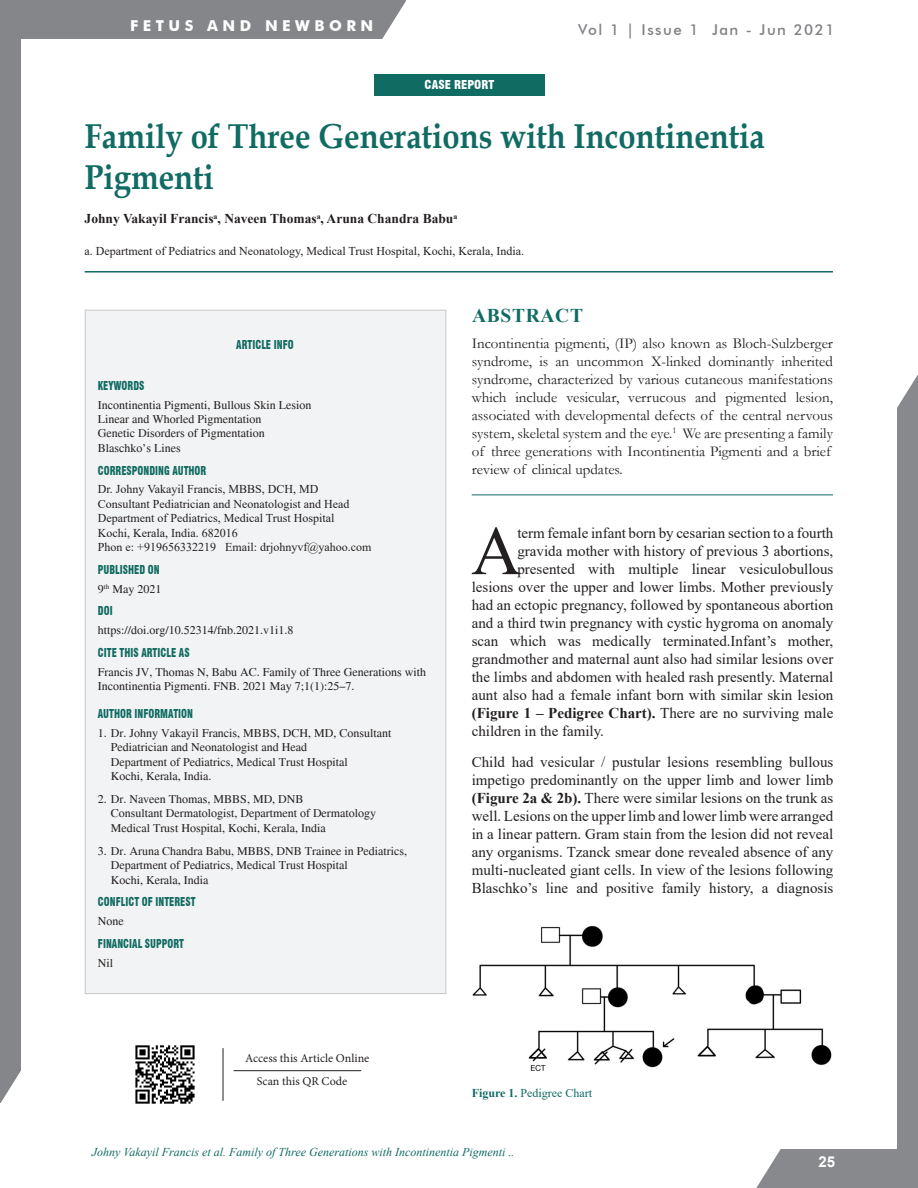
<style>
.page{position:relative;width:918px;height:1188px;background:#fff}
.page>*{position:absolute;margin:0;border:0;box-sizing:border-box;transform-origin:0 0}
.Para_1{font:69.3px "Times New Roman";color:#231f20}
.Main_Title_01{font:700 34.5px/41.4px "Book Antiqua";color:#106b63;scale:.9 1}
.Main_Title_01-2{font:700 19.5px "Times New Roman";letter-spacing:.035em;color:#106b63}
.Para_1-2{font:15px "Times New Roman";color:#231f20}
.Para_2{font:15px/18px "Times New Roman";color:#231f20;text-align:justify}
.Para_2-2{font:15px/18px "Garamond";color:#231f20}
.Para_1-3{font:700 15px "Times New Roman";color:#231f20}
.t1{font:500 15px "Futura BT";letter-spacing:.1em;color:#808285}
.t2{font:700 15px "Futura BT";letter-spacing:.3em;color:#fff}
.t3{font:700 15px "Arial";color:#fff}
.Main_Title_02{font:700 13.5px "Times New Roman";color:#231f20}
.Article_INFO{font:12px/14.4px "Times";color:#231f20}
.Article_INFO-2{font:12px/14.4px "Times New Roman";color:#231f20}
.Left_Tab{font:900 condensed 12px "Swiss 721 BT";color:#116b61;scale:.83 1}
.Main_title_03{font:12px "Times New Roman";color:#231f20}
.t4{font:italic 12px "Times New Roman";color:#106b63}
.t5{font:12px "Minion Pro";color:#231f20}
.Left_Tab-2{font:900 condensed 12px "Swiss 721 BT";color:#106b63;scale:.83 1}
.t6{font:12px "Times New Roman";color:#106b63}
.Article_INFO-3{font:900 condensed 12px "Swiss 721 BT";color:#fff}
.Para_2-3{font:12px "Times";color:#231f20}
.s1{font-weight:400}
.s2{font-weight:700}
</style>
<div class="page">
<div style="left:0;top:0;width:406px;height:1103px;background:#848689"></div>
<div style="left:755px;top:376px;width:163px;height:812px;background:#87898c"></div>
<div style="left:22px;top:39px;width:875px;height:1109px;background:#fff"></div>
<svg style="left:0;top:1070px;width:22px;height:33px"></svg>
<svg style="left:382px;top:1px;width:24px;height:38px"></svg>
<svg style="left:897px;top:375px;width:21px;height:33px"></svg>
<svg style="left:755px;top:1148px;width:27px;height:40px"></svg>
<hr style="left:85px;top:271px;width:748px;height:2px;background:#106b63">
<div style="left:374px;top:74px;width:171px;height:22px;background:#106b63"></div>
<div style="left:85px;top:310px;width:361px;height:684px;background:#f2f3f4;border:1px solid #c7c8ca"></div>
<img style="left:135px;top:1045px;width:60px;height:59px">
<hr style="left:234px;top:1070px;width:127px;height:1px;background:#231f20">
<hr style="left:223px;top:1048px;width:1px;height:53px;background:#231f20">
<hr style="left:472px;top:495px;width:361px;height:1px;background:#106b63">
<img style="left:472px;top:925px;width:360px;height:146px">
<p class="t2" style="left:130px;top:17px;width:245px">FETUS AND NEWBORN</p>
<p class="t1" style="left:578px;top:21px;width:258px">Vol 1 | Issue 1 Jan - Jun 2021</p>
<p class="Article_INFO-3" style="left:425px;top:77px;width:71px">CASE REPORT</p>
<p class="Main_Title_01" style="left:85px;top:115px;width:758px">Family of Three Generations with Incontinentia<br>Pigmenti</p>
<p class="Main_Title_02" style="left:85px;top:209px;width:374px">Johny Vakayil Francis<sup>a</sup>, Naveen Thomas<sup>a</sup>, Aruna Chandra Babu<sup>a</sup></p>
<p class="Main_title_03" style="left:85px;top:242px;width:441px">a. Department of Pediatrics and Neonatology, Medical Trust Hospital, Kochi, Kerala, India.</p>
<p class="Left_Tab" style="left:236px;top:337px;width:71px">ARTICLE INFO</p>
<p class="Left_Tab-2" style="left:98px;top:378px;width:58px">KEYWORDS</p>
<p class="Article_INFO" style="left:98px;top:398px;width:215px">Incontinentia Pigmenti, Bullous Skin Lesion Linear and Whorled Pigmentation<br>Genetic Disorders of Pigmentation Blaschko’s Lines</p>
<p class="Left_Tab" style="left:98px;top:463px;width:132px">CORRESPONDING AUTHOR</p>
<p class="Article_INFO-2" style="left:98px;top:482px;width:275px">Dr. Johny Vakayil Francis, MBBS, DCH, MD Consultant Pediatrician and Neonatologist and Head Department of Pediatrics, Medical Trust Hospital<br>Kochi, Kerala, India. 682016<br>Phon e: +919656332219 Email: drjohnyvf@yahoo.com</p>
<p class="Left_Tab" style="left:98px;top:562px;width:76px">PUBLISHED ON</p>
<p class="Article_INFO" style="left:98px;top:581px;width:65px">9<sup>th</sup> May 2021</p>
<p class="Left_Tab" style="left:98px;top:604px;width:19px">DOI</p>
<p class="Article_INFO" style="left:98px;top:623px;width:197px">https://doi.org/10.52314/fnb.2021.v1i1.8</p>
<p class="Left_Tab" style="left:98px;top:645px;width:112px">CITE THIS ARTICLE AS</p>
<p class="Article_INFO" style="left:98px;top:665px;width:330px">Francis JV, Thomas N, Babu AC. Family of Three Generations with<br>Incontinentia Pigmenti. FNB. 2021 May 7;1(1):25–7.</p>
<p class="Left_Tab-2" style="left:98px;top:707px;width:116px">AUTHOR INFORMATION</p>
<p class="Article_INFO" style="left:111px;top:726px;width:282px;text-indent:-13px">1. Dr. Johny Vakayil Francis, MBBS, DCH, MD, Consultant Pediatrician and Neonatologist and Head<br>Department of Pediatrics, Medical Trust Hospital<br>Kochi, Kerala, India.</p>
<p class="Article_INFO" style="left:111px;top:792px;width:267px;text-indent:-13px">2. Dr. Naveen Thomas, MBBS, MD, DNB<br>Consultant Dermatologist, Department of Dermatology<br>Medical Trust Hospital, Kochi, Kerala, India</p>
<p class="Article_INFO" style="left:111px;top:844px;width:298px;text-indent:-13px">3. Dr. Aruna Chandra Babu, MBBS, DNB Trainee in Pediatrics,<br>Department of Pediatrics, Medical Trust Hospital<br>Kochi, Kerala, India</p>
<p class="Left_Tab" style="left:98px;top:895px;width:119px">CONFLICT OF INTEREST</p>
<p class="Para_2-3" style="left:98px;top:914px;width:27px">None</p>
<p class="Left_Tab" style="left:98px;top:936px;width:105px">FINANCIAL SUPPORT</p>
<p class="Article_INFO" style="left:98px;top:956px;width:17px">Nil</p>
<p class="t5" style="left:245px;top:1050px;width:126px">Access this Article Online</p>
<p class="t5" style="left:257px;top:1073px;width:92px">Scan this QR Code</p>
<p class="Main_Title_01-2" style="left:472px;top:301px;width:112px">ABSTRACT</p>
<p class="Para_2-2" style="left:472px;top:334px;width:363px">Incontinentia pigmenti, (IP) also known as Bloch-Sulzberger syndrome, is an uncommon X-linked dominantly inherited syndrome, characterized by various cutaneous manifestations which include vesicular, verrucous and pigmented lesion, associated with developmental defects of the central nervous system, skeletal system and the eye.<sup>1</sup> We are presenting a family of three generations with Incontinentia Pigmenti and a brief review of clinical updates.</p>
<p class="Para_1" style="left:471px;top:502px;width:52px">A</p>
<p class="Para_1-2" style="left:517px;top:523px;width:317px">term female infant born by cesarian section to a fourth</p>
<p class="Para_1-2" style="left:517px;top:541px;width:317px">gravida mother with history of previous 3 abortions,</p>
<p class="Para_1-2" style="left:517px;top:559px;width:317px">presented with multiple linear vesiculobullous</p>
<p class="Para_1-2" style="left:472px;top:577px;width:363px">lesions over the upper and lower limbs. Mother previously</p>
<p class="Para_1-2" style="left:472px;top:595px;width:363px">had an ectopic pregnancy, followed by spontaneous abortion</p>
<p class="Para_1-2" style="left:472px;top:613px;width:363px">and a third twin pregnancy with cystic hygroma on anomaly</p>
<p class="Para_1-2" style="left:472px;top:631px;width:363px">scan which was medically terminated.Infant’s mother,</p>
<p class="Para_1-2" style="left:472px;top:649px;width:363px">grandmother and maternal aunt also had similar lesions over</p>
<p class="Para_1-2" style="left:472px;top:667px;width:363px">the limbs and abdomen with healed rash presently. Maternal</p>
<p class="Para_1-2" style="left:472px;top:685px;width:363px">aunt also had a female infant born with similar skin lesion</p>
<p class="Para_1-3" style="left:472px;top:702px;width:363px">(Figure 1 – Pedigree Chart). <span class="s1">There are no surviving male</span></p>
<p class="Para_1-2" style="left:472px;top:721px;width:134px">children in the family.</p>
<p class="Para_2" style="left:472px;top:752px;width:363px">Child had vesicular / pustular lesions resembling bullous impetigo predominantly on the upper limb and lower limb <span class="s2">(Figure 2a &amp; 2b).</span> There were similar lesions on the trunk as well. Lesions on the upper limb and lower limb were arranged in a linear pattern. Gram stain from the lesion did not reveal any organisms. Tzanck smear done revealed absence of any multi-nucleated giant cells. In view of the lesions following Blaschko’s line and positive family history, a diagnosis</p>
<p class="t6" style="left:472px;top:1085px;width:122px"><span class="s2">Figure 1.</span> Pedigree Chart</p>
<p class="t4" style="left:92px;top:1144px;width:424px">Johny Vakayil Francis et al. Family of Three Generations with Incontinentia Pigmenti ..</p>
<p class="t3" style="left:818px;top:1151px;width:18px">25</p>
</div>
